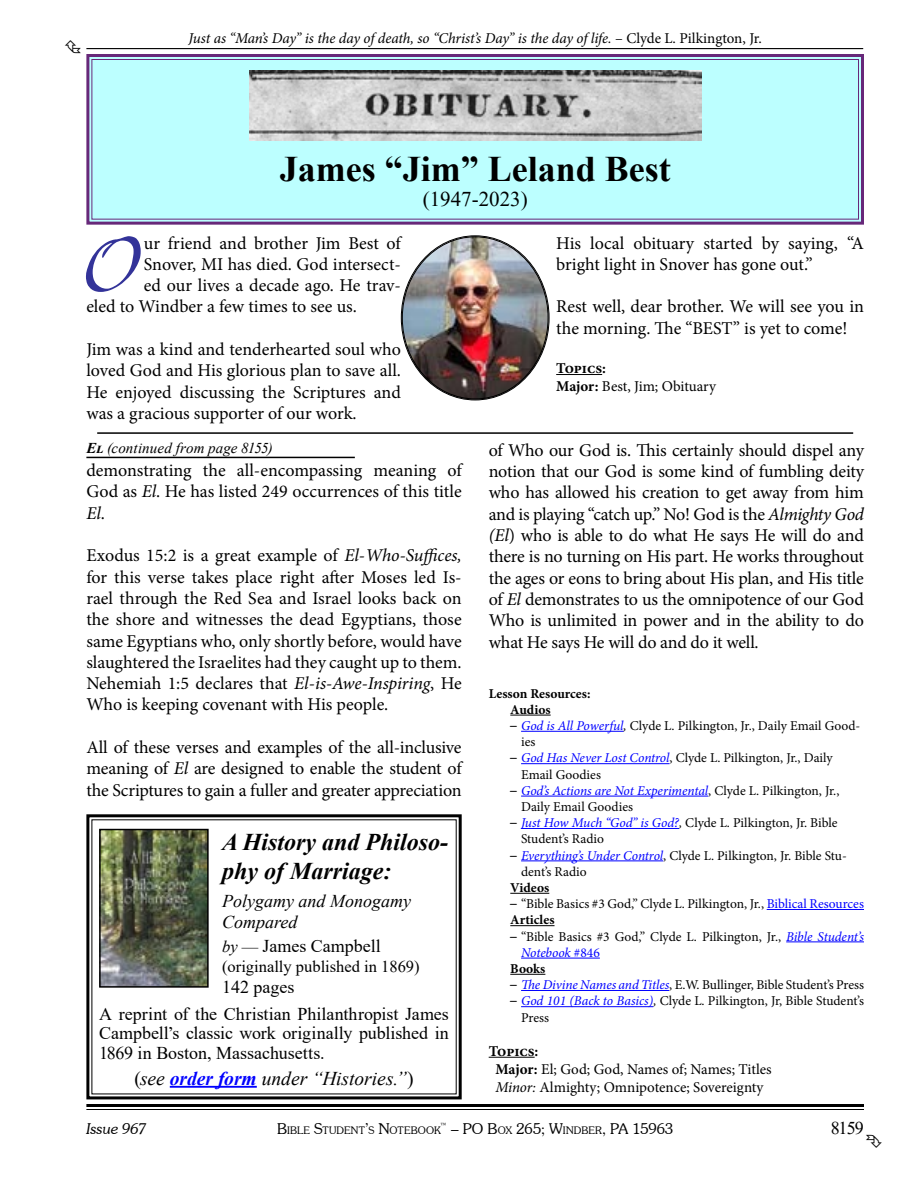
<style>
.page{position:relative;width:918px;height:1188px;background:#fff}
.page>*{position:absolute;margin:0;border:0;box-sizing:border-box;transform-origin:0 0}
.t1{font:73.8px "Allure SSK";color:#339}
.t2{font:700 36px "Times New Roman";color:#000}
.t3{font:italic 700 24px/28.8px "Times New Roman";color:#000}
.t4{font:21px "Times New Roman";color:#000}
.t5{font:italic 19.5px "Times New Roman";color:#000}
.t6{font:18px/21.3px "Minion Pro";letter-spacing:-.005em;color:#000;text-align:justify}
.t7{font:18px/26.2px "Times New Roman";color:#000}
.t8{font:italic 18px/21px "Times New Roman";color:#000}
.t9{font:16.5px "Times New Roman";color:#000}
.t10{font:15px/18px "Minion Pro";color:#000}
.t11{font:italic 15px "Minion Pro";letter-spacing:-.01em;color:#000}
.t12{font:300 15px "Souvenir IT Cby BT";color:#000}
.t13{font:italic 15px "Times New Roman";letter-spacing:.005em;color:#000}
.t14{font:italic 300 15px "Souvenir IT Cby BT";color:#000}
.t15{font:13.5px/16.2px "Minion Pro";color:#000}
.t16{font:700 13.5px/16.2px "Minion Pro";color:#000}
.t17{font:italic 13.5px "Minion Pro";letter-spacing:-.015em;color:#00f}
.t18{font:300 10.5px "Souvenir IT Cby BT";letter-spacing:.015em;color:#000}
.t19{font:300 8.7px "Souvenir IT Cby BT";color:#000}
.s1{font-style:normal}
.s2{font-weight:700}
.s3{font-style:italic}
.s4{font-style:italic;font-size:16.5px}
.s5{font-size:16.5px}
.s6{font-weight:700;color:#00f}
.s7{font-family:"Calibri"}
.s8{font-style:italic;color:#00f}
.s9{color:#00f}
.s10{font-size:15px}
.s11{font-size:10.5px}
</style>
<div class="page">
<hr style="left:86px;top:1104px;width:778px;height:3px;background:#000">
<hr style="left:86px;top:1109px;width:778px;height:1px;background:#000">
<hr style="left:86px;top:48px;width:777px;height:1px;background:#000">
<hr style="left:97px;top:432px;width:756px;height:2px;background:#000">
<hr style="left:556px;top:374px;width:46px;height:1px;background:#000">
<svg style="left:86px;top:54px;width:778px;height:171px;background:#b6f1f6"></svg>
<div style="left:91px;top:59px;width:768px;height:161px;border:1px solid #672879"></div>
<svg style="left:249px;top:140px;width:452px;height:7px;background:#bef7f7"></svg>
<img style="left:249px;top:70px;width:452px;height:70px">
<img style="left:402px;top:236px;width:147px;height:164px">
<hr style="left:510px;top:715px;width:41px;height:1px;background:#000">
<hr style="left:521px;top:731px;width:103px;height:1px;background:#00f">
<hr style="left:521px;top:763px;width:149px;height:1px;background:#00f">
<hr style="left:521px;top:796px;width:187px;height:1px;background:#00f">
<hr style="left:521px;top:828px;width:158px;height:1px;background:#00f">
<hr style="left:521px;top:861px;width:142px;height:1px;background:#00f">
<hr style="left:510px;top:893px;width:39px;height:1px;background:#000">
<hr style="left:767px;top:909px;width:97px;height:1px;background:#00f">
<hr style="left:510px;top:925px;width:45px;height:1px;background:#000">
<hr style="left:786px;top:942px;width:78px;height:1px;background:#00f">
<hr style="left:521px;top:958px;width:79px;height:1px;background:#00f">
<hr style="left:510px;top:974px;width:35px;height:1px;background:#000">
<hr style="left:521px;top:990px;width:148px;height:1px;background:#00f">
<hr style="left:521px;top:1006px;width:132px;height:1px;background:#00f">
<hr style="left:489px;top:1057px;width:46px;height:1px;background:#000">
<hr style="left:86px;top:457px;width:269px;height:1px;background:#000">
<svg style="left:86px;top:814px;width:376px;height:286px"></svg>
<img style="left:102px;top:832px;width:104px;height:153px">
<div style="left:99px;top:829px;width:110px;height:159px;border:2px solid #000"></div>
<p class="t11" style="left:189px;top:28px;width:575px">Just as “Man’s Day” is the day of death, so “Christ’s Day” is the day of life. <span class="s1">– Clyde L. Pilkington, Jr.</span></p>
<h2 class="t2" style="left:280px;top:143px;width:392px">James “Jim” Leland Best</h2>
<p class="t4" style="left:423px;top:185px;width:106px">(1947-2023)</p>
<h1 class="t1" style="left:86px;top:234px;width:55px">O</h1>
<p class="t6" style="left:144px;top:232px;width:259px">ur friend and brother Jim Best of</p>
<p class="t6" style="left:144px;top:254px;width:259px">Snover, MI has died. God intersect-</p>
<p class="t6" style="left:144px;top:275px;width:259px">ed our lives a decade ago. He trav-</p>
<p class="t6" style="left:86px;top:296px;width:272px">eled to Windber a few times to see us.</p>
<p class="t6" style="left:86px;top:339px;width:316px">Jim was a kind and tenderhearted soul who loved God and His glorious plan to save all.<br>He enjoyed discussing the Scriptures and was a gracious supporter of our work.</p>
<p class="t13" style="left:86px;top:438px;width:188px"><span class="s2">El</span> (continued from page 8155)</p>
<p class="t6" style="left:86px;top:460px;width:377px">demonstrating the all-encompassing meaning of God as <span class="s3">El</span>. He has listed 249 occurrences of this title <span class="s3">El</span>.</p>
<p class="t6" style="left:86px;top:545px;width:377px">Exodus 15:2 is a great example of <span class="s3">El</span>-<span class="s3">Who-Suffices, </span>for this verse takes place right after Moses led Is&shy;rael through the Red Sea and Israel looks back on the shore and witnesses the dead Egyptians, those same Egyptians who, only shortly before, would have slaughtered the Israelites had they caught up to them.<br>Nehemiah 1:5 declares that <span class="s3">El</span>-<span class="s3">is-Awe-Inspiring</span>, He Who is keeping covenant with His people.</p>
<p class="t6" style="left:86px;top:737px;width:377px">All of these verses and examples of the all-inclusive meaning of <span class="s3">El</span> are designed to enable the student of the Scriptures to gain a fuller and greater appreciation</p>
<h3 class="t3" style="left:222px;top:827px;width:228px">A History and Philoso&shy;phy of Marriage:</h3>
<p class="t8" style="left:222px;top:890px;width:190px">Polygamy and Monogamy<br>Compared</p>
<p class="t7" style="left:222px;top:932px;width:160px"><span class="s4">by</span> <span class="s5">—</span> James Campbell</p>
<p class="t9" style="left:222px;top:955px;width:199px">(originally published in 1869)</p>
<p class="t7" style="left:99px;top:974px;width:351px;text-indent:123px">142 pages<br>A reprint of the Christian Philanthropist James</p>
<p class="t7" style="left:99px;top:1023px;width:351px;line-height:19.5px">Campbell’s classic work originally published in<br>1869 in Boston, Massachusetts.</p>
<p class="t5" style="left:134px;top:1065px;width:281px"><span class="s1">(</span>see <span class="s6">order form</span> under “Histories.”<span class="s1">)</span></p>
<p class="t6" style="left:556px;top:232px;width:309px">His local obituary started by saying, “A bright light in Snover has gone out.”</p>
<p class="t6" style="left:556px;top:296px;width:309px">Rest well, dear brother. We will see you in the morning. The “BEST” is yet to come!</p>
<p class="t10" style="left:556px;top:359px;width:161px"><span class="s2">Topics:<br>Major:</span> Best, Jim; Obituary</p>
<p class="t6" style="left:489px;top:440px;width:377px">of Who our God is. This certainly should dispel any notion that our God is some kind of fumbling deity who has allowed his creation to get away from him and is playing “catch up.” No! God is the <span class="s3">Almighty God (El</span>) who is able to do what He says He will do and there is no turning on His part. He works throughout the ages or eons to bring about His plan, and His title of <span class="s3">El</span> demonstrates to us the omnipotence of our God Who is unlimited in power and in the ability to do what He says He will do and do it well.</p>
<p class="t16" style="left:510px;top:685px;width:82px;text-indent:-22px">Lesson Resources:<br>Audios</p>
<p class="t15" style="left:521px;top:718px;width:341px;text-indent:-11px"><span class="s7">–</span> <span class="s8">God is All Powerful</span><span class="s3">,</span> Clyde L. Pilkington, Jr., Daily Email Good&shy;ies</p>
<p class="t15" style="left:521px;top:750px;width:313px;text-indent:-11px"><span class="s7">–</span> <span class="s8">God Has Never Lost Control</span>, Clyde L. Pilkington, Jr., Daily<br>Email Goodies</p>
<p class="t15" style="left:521px;top:782px;width:320px;text-indent:-11px"><span class="s7">–</span> <span class="s8">God’s Actions are Not Experimental</span>, Clyde L. Pilkington, Jr.,<br>Daily Email Goodies</p>
<p class="t15" style="left:521px;top:815px;width:318px;text-indent:-11px"><span class="s7">–</span> <span class="s8">Just How Much “God” is God?</span><span class="s3">,</span> Clyde L. Pilkington, Jr. Bible<br>Student’s Radio</p>
<p class="t15" style="left:521px;top:847px;width:327px;text-indent:-11px"><span class="s7">–</span> <span class="s8">Everything’s Under Control</span>, Clyde L. Pilkington, Jr. Bible Stu&shy;dent’s Radio</p>
<p class="t16" style="left:510px;top:879px;width:41px">Videos</p>
<p class="t15" style="left:510px;top:896px;width:355px"><span class="s7">–</span> “Bible Basics #3 God,” Clyde L. Pilkington, Jr., <span class="s9">Biblical Resources<br></span><span class="s2">Articles</span></p>
<p class="t15" style="left:510px;top:928px;width:355px"><span class="s7">–</span> “Bible Basics #3 God,” Clyde L. Pilkington, Jr., <span class="s8">Bible Student’s</span></p>
<p class="t17" style="left:521px;top:943px;width:80px">Notebook <span class="s1">#846</span></p>
<p class="t16" style="left:510px;top:960px;width:37px">Books</p>
<p class="t15" style="left:510px;top:977px;width:355px"><span class="s7">–</span> <span class="s8">The Divine Names and Titles</span>, E.W. Bullinger, Bible Student’s Press</p>
<p class="t15" style="left:521px;top:993px;width:344px;text-indent:-11px"><span class="s7">–</span> <span class="s8">God 101 (Back to Basics)</span><span class="s3">,</span> Clyde L. Pilkington, Jr, Bible Student’s<br>Press</p>
<p class="t10" style="left:495px;top:1042px;width:278px;text-indent:-7px"><span class="s2">Topics:<br>Major:</span> El; God; God, Names of; Names; Titles<br><span class="s3">Minor:</span> Almighty; Omnipotence; Sovereignty</p>
<p class="t18" style="left:277px;top:1124px;width:165px"><span class="s10">B</span>IBLE <span class="s10">S</span>TUDENT<span class="s10">’</span>S <span class="s10">N</span>OTEBOOK</p>
<p class="t7" style="left:831px;top:1114px;width:35px">8159</p>
<p class="t19" style="left:440px;top:1121px;width:9px">™</p>
<p class="t14" style="left:86px;top:1119px;width:62px">Issue 967</p>
<p class="t12" style="left:451px;top:1119px;width:224px">– PO B<span class="s11">OX</span> 265; W<span class="s11">INDBER</span>, PA 15963</p>
</div>
